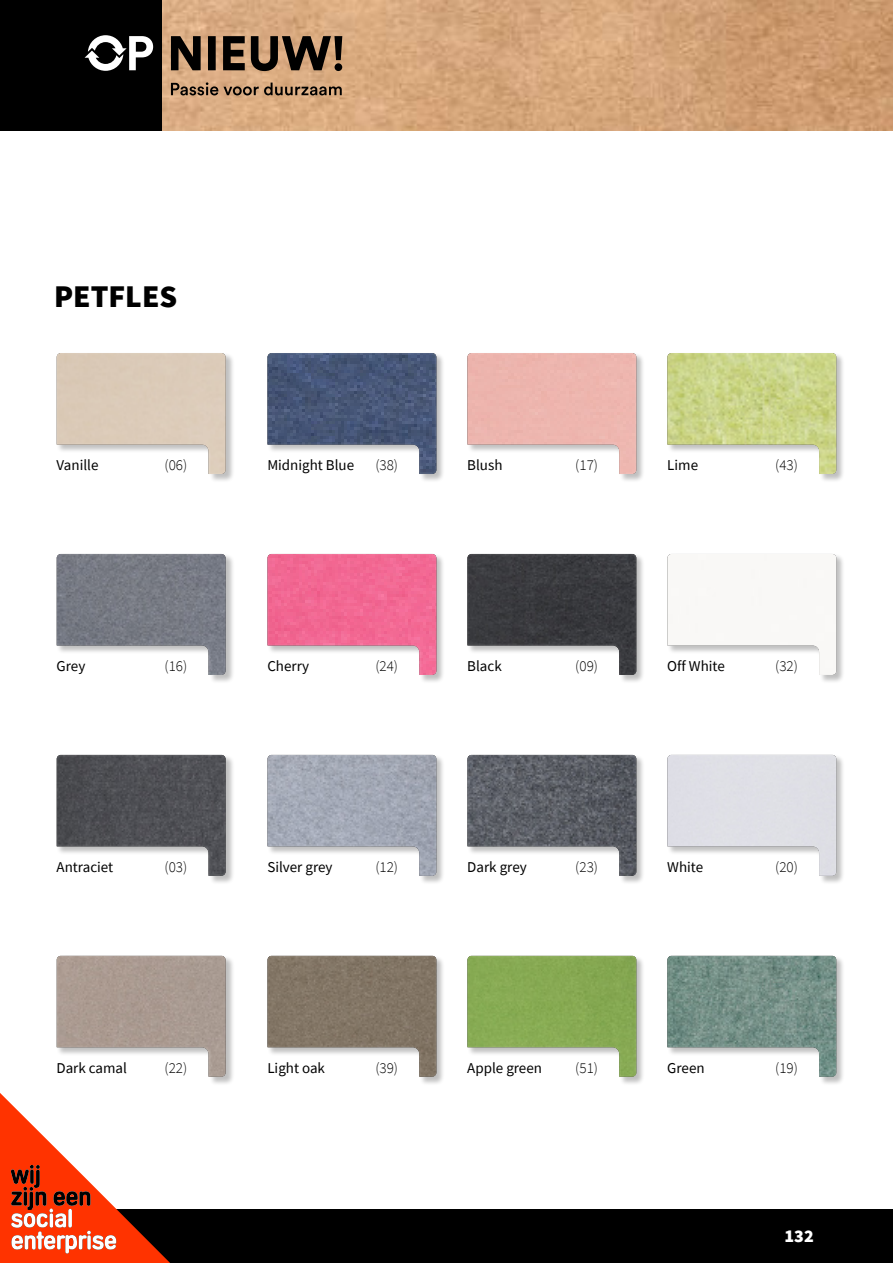
<style>
.page{position:relative;width:893px;height:1263px;background:#fff}
.page>*{position:absolute;margin:0;border:0;box-sizing:border-box;transform-origin:0 0}
.t1{font:900 31.5px "Source Sans Pro";color:#000}
.t2{font:900 18px "Source Sans Pro";color:#fff}
.t3{font:15px "Source Sans Pro";color:#000}
.t4{font:300 15px "Source Sans Pro";color:#000}
</style>
<div class="page">
<div style="left:0;top:1209px;width:893px;height:54px;background:#000"></div>
<img style="left:162px;top:0;width:731px;height:131px">
<div style="left:0;top:0;width:162px;height:131px;background:#000"></div>
<svg style="left:85px;top:35px;width:68px;height:36px"></svg>
<svg style="left:171px;top:36px;width:171px;height:35px"></svg>
<svg style="left:171px;top:82px;width:171px;height:13px"></svg>
<div style="left:667px;top:754px;width:178px;height:130px;background:#000;opacity:.25"></div>
<svg style="left:667px;top:754px;width:171px;height:124px;fill:#dfdfe6"></svg>
<div style="left:667px;top:553px;width:178px;height:130px;background:#000;opacity:.25"></div>
<div style="left:667px;top:553px;width:171px;height:125px;background:#f9f8f6"></div>
<div style="left:56px;top:352px;width:179px;height:131px;background:#000;opacity:.25"></div>
<svg style="left:56px;top:352px;width:171px;height:125px;fill:#dccbb9"></svg>
<div style="left:467px;top:553px;width:179px;height:130px;background:#000;opacity:.25"></div>
<svg style="left:467px;top:553px;width:171px;height:125px;fill:#3c3c40"></svg>
<div style="left:267px;top:352px;width:179px;height:131px;background:#000;opacity:.25"></div>
<svg style="left:267px;top:352px;width:171px;height:125px"></svg>
<div style="left:667px;top:352px;width:178px;height:131px;background:#000;opacity:.25"></div>
<svg style="left:667px;top:352px;width:172px;height:125px"></svg>
<div style="left:467px;top:352px;width:179px;height:131px;background:#000;opacity:.25"></div>
<svg style="left:467px;top:352px;width:172px;height:125px;fill:#eeb6af"></svg>
<div style="left:467px;top:955px;width:179px;height:130px;background:#000;opacity:.25"></div>
<svg style="left:467px;top:955px;width:172px;height:124px;fill:#88ab54"></svg>
<div style="left:667px;top:955px;width:178px;height:130px;background:#000;opacity:.25"></div>
<svg style="left:667px;top:955px;width:172px;height:124px"></svg>
<div style="left:267px;top:553px;width:179px;height:130px;background:#000;opacity:.25"></div>
<svg style="left:267px;top:553px;width:172px;height:125px;fill:#f26a95"></svg>
<div style="left:56px;top:754px;width:179px;height:130px;background:#000;opacity:.25"></div>
<svg style="left:56px;top:754px;width:172px;height:124px;fill:#515256"></svg>
<div style="left:56px;top:553px;width:179px;height:130px;background:#000;opacity:.25"></div>
<svg style="left:56px;top:553px;width:172px;height:125px;fill:#7a7d87"></svg>
<div style="left:467px;top:754px;width:179px;height:130px;background:#000;opacity:.25"></div>
<svg style="left:467px;top:754px;width:172px;height:124px"></svg>
<div style="left:267px;top:754px;width:179px;height:130px;background:#000;opacity:.25"></div>
<svg style="left:267px;top:754px;width:171px;height:124px;fill:#a5aab8"></svg>
<div style="left:56px;top:955px;width:179px;height:130px;background:#000;opacity:.25"></div>
<svg style="left:0;top:1079px;width:226px;height:184px"></svg>
<svg style="left:56px;top:955px;width:172px;height:124px;fill:#ac9c93"></svg>
<div style="left:267px;top:955px;width:179px;height:130px;background:#000;opacity:.25"></div>
<svg style="left:267px;top:955px;width:171px;height:124px;fill:#847767"></svg>
<h1 class="t1" style="left:54px;top:278px;width:125px">PETFLES</h1>
<p class="t3" style="left:57px;top:459px;width:43px">Vanille</p>
<p class="t4" style="left:165px;top:459px;width:24px">(06)</p>
<p class="t3" style="left:267px;top:459px;width:88px">Midnight Blue</p>
<p class="t4" style="left:375px;top:459px;width:24px">(38)</p>
<p class="t3" style="left:467px;top:459px;width:37px">Blush</p>
<p class="t4" style="left:575px;top:459px;width:24px">(17)</p>
<p class="t3" style="left:667px;top:459px;width:32px">Lime</p>
<p class="t4" style="left:775px;top:459px;width:24px">(43)</p>
<p class="t3" style="left:57px;top:660px;width:30px">Grey</p>
<p class="t4" style="left:165px;top:660px;width:24px">(16)</p>
<p class="t3" style="left:267px;top:660px;width:43px">Cherry</p>
<p class="t4" style="left:375px;top:660px;width:24px">(24)</p>
<p class="t3" style="left:467px;top:660px;width:36px">Black</p>
<p class="t4" style="left:575px;top:660px;width:24px">(09)</p>
<p class="t3" style="left:667px;top:660px;width:59px">Off White</p>
<p class="t4" style="left:775px;top:660px;width:24px">(32)</p>
<p class="t3" style="left:57px;top:860px;width:58px">Antraciet</p>
<p class="t4" style="left:165px;top:861px;width:24px">(03)</p>
<p class="t3" style="left:267px;top:860px;width:67px">Silver grey</p>
<p class="t4" style="left:375px;top:861px;width:24px">(12)</p>
<p class="t3" style="left:467px;top:860px;width:61px">Dark grey</p>
<p class="t4" style="left:575px;top:861px;width:24px">(23)</p>
<p class="t3" style="left:667px;top:860px;width:37px">White</p>
<p class="t4" style="left:775px;top:861px;width:24px">(20)</p>
<p class="t3" style="left:57px;top:1061px;width:72px">Dark camal</p>
<p class="t4" style="left:165px;top:1062px;width:24px">(22)</p>
<p class="t3" style="left:267px;top:1061px;width:59px">Light oak</p>
<p class="t4" style="left:375px;top:1062px;width:24px">(39)</p>
<p class="t3" style="left:467px;top:1061px;width:76px">Apple green</p>
<p class="t4" style="left:575px;top:1062px;width:24px">(51)</p>
<p class="t3" style="left:667px;top:1061px;width:39px">Green</p>
<p class="t4" style="left:775px;top:1062px;width:24px">(19)</p>
<p class="t2" style="left:784px;top:1225px;width:31px">132</p>
</div>
